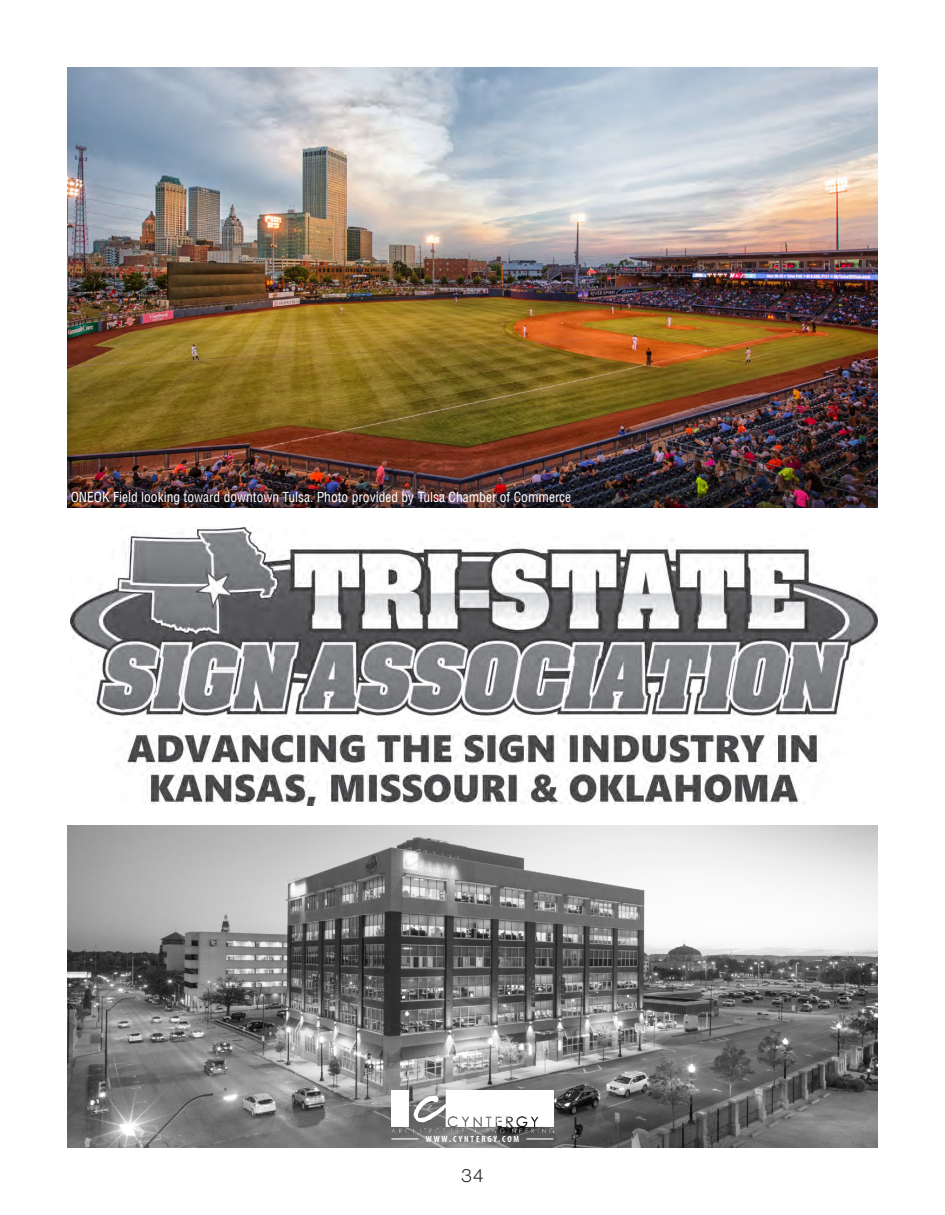
<style>
.page{position:relative;width:945px;height:1215px;background:#fff}
.page>*{position:absolute;margin:0;border:0;box-sizing:border-box;transform-origin:0 0}
.t1{font:300 18px "Helvetica Now Text";color:#231f20}
.t2{font:condensed 13.5px "Helvetica LT";color:#fff}
.t3{font:700 condensed 9px "Myriad Pro";letter-spacing:.2em;color:#fff}
</style>
<div class="page">
<img style="left:68px;top:68px;width:809px;height:440px">
<img style="left:71px;top:528px;width:807px;height:277px">
<img style="left:68px;top:826px;width:810px;height:322px">
<img style="left:392px;top:1090px;width:162px;height:43px">
<hr style="left:392px;top:1138px;width:26px;height:2px;background:#fff">
<hr style="left:526px;top:1138px;width:28px;height:2px;background:#fff">
<svg style="left:854px;top:1122px;width:9px;height:26px"></svg>
<p class="t2" style="left:71px;top:488px;width:502px">ONEOK Field looking toward downtown Tulsa. Photo provided by Tulsa Chamber of Commerce</p>
<p class="t3" style="left:426px;top:1133px;width:95px">WWW.CYNTERGY.COM</p>
<h1 class="t1" style="left:461px;top:1163px;width:25px">34</h1>
</div>
